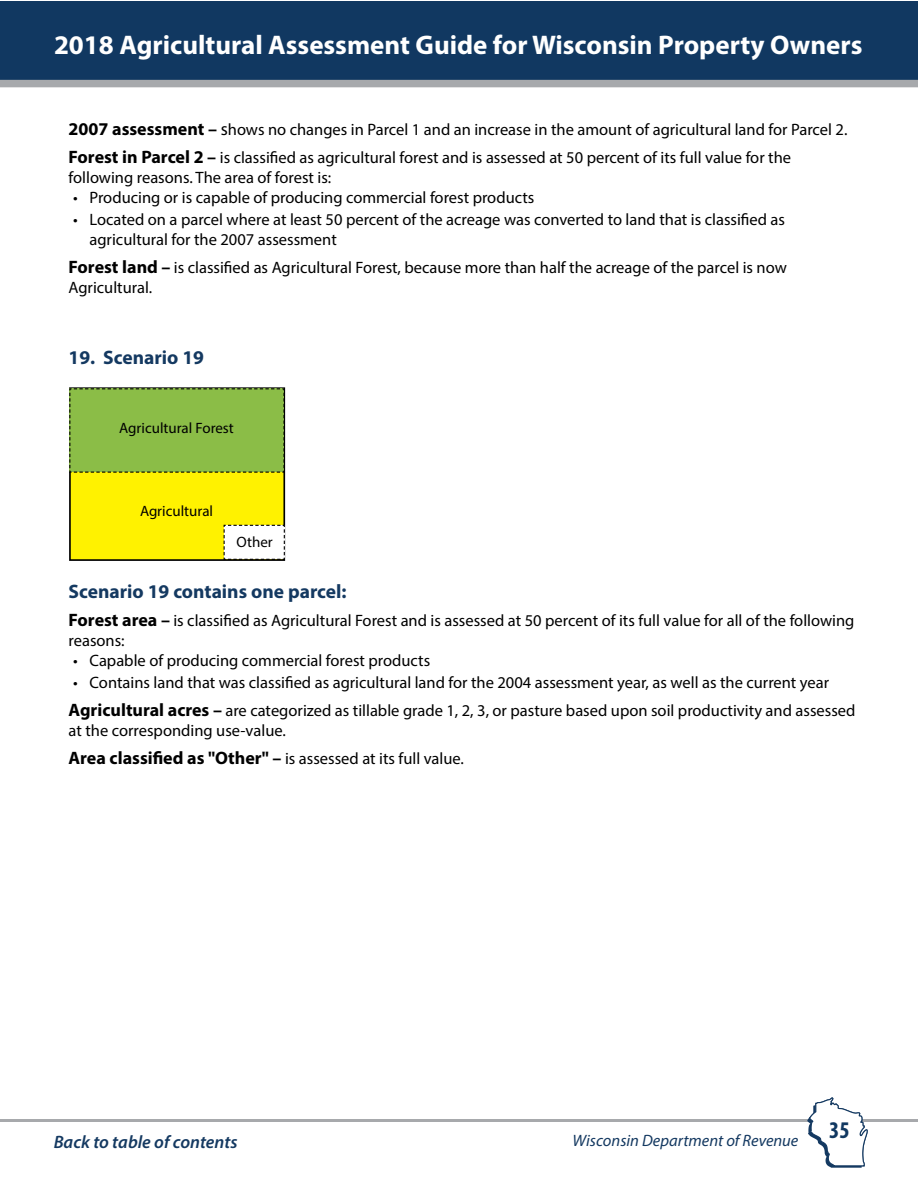
<style>
.page{position:relative;width:918px;height:1188px;background:#fff}
.page>*{position:absolute;margin:0;border:0;box-sizing:border-box;transform-origin:0 0}
.t1{font:700 27px "Myriad Pro";color:#fff}
.t2{font:700 condensed 24px "Myriad Pro";color:#113861}
.t3{font:700 19.5px "Myriad Pro";color:#143961}
.t4{font:italic 600 18px "Myriad Pro";color:#143961}
.t5{font:16.5px/28.3px "Myriad Pro";color:#000}
.t6{font:italic 16.5px "Myriad Pro";color:#143961}
.t7{font:15px "Myriad Pro";color:#000}
.s1{font-weight:700;font-size:18px}
.s2{font-size:18px}
</style>
<div class="page">
<div style="left:1px;top:1px;width:917px;height:86px;background:#113861"></div>
<div style="left:0;top:80px;width:918px;height:7px;background:#a7a9ac"></div>
<hr style="left:0;top:1119px;width:918px;height:3px;background:#a7a9ac">
<svg style="left:807px;top:1097px;width:61px;height:71px"></svg>
<div style="left:70px;top:388px;width:214px;height:172px;background:#fff200"></div>
<div style="left:69px;top:387px;width:216px;height:174px;border:2px solid #000"></div>
<svg style="left:223px;top:524px;width:62px;height:36px"></svg>
<div style="left:69px;top:388px;width:216px;height:85px;background:#8bbd47"></div>
<h1 class="t1" style="left:54px;top:27px;width:810px">2018 Agricultural Assessment Guide for Wisconsin Property Owners</h1>
<p class="t5" style="left:69px;top:115px;width:779px"><span class="s1">2007 assessment –</span> <span class="s2">s</span>hows no changes in Parcel 1 and an increase in the amount of agricultural land for Parcel 2.<br><span class="s1">Forest in Parcel 2 –</span> is classified as agricultural forest and is assessed at 50 percent of its full value for the</p>
<p class="t5" style="left:69px;top:163px;width:264px">following reasons. The area of forest is:</p>
<p class="t5" style="left:73px;top:183px;width:463px">• Producing or is capable of producing commercial forest products</p>
<p class="t5" style="left:90px;top:209px;width:697px;line-height:19.8px;text-indent:-16px">• Located on a parcel where at least 50 percent of the acreage was converted to land that is classified as agricultural for the 2007 assessment</p>
<p class="t5" style="left:69px;top:257px;width:720px;line-height:19.8px"><span class="s1">Forest land –</span> is classified as Agricultural Forest, because more than half the acreage of the parcel is now<br>Agricultural.</p>
<p class="t3" style="left:69px;top:344px;width:137px">19. Scenario 19</p>
<p class="t7" style="left:119px;top:418px;width:116px">Agricultural Forest</p>
<p class="t7" style="left:140px;top:501px;width:75px">Agricultural</p>
<p class="t7" style="left:236px;top:533px;width:38px">Other</p>
<p class="t3" style="left:69px;top:579px;width:279px">Scenario 19 contains one parcel:</p>
<p class="t5" style="left:69px;top:610px;width:787px;line-height:19.8px"><span class="s1">Forest area –</span> is classified as Agricultural Forest and is assessed at 50 percent of its full value for all of the following reasons:</p>
<p class="t5" style="left:73px;top:646px;width:359px">• Capable of producing commercial forest products</p>
<p class="t5" style="left:69px;top:668px;width:788px">• Contains land that was classified as agricultural land for the 2004 assessment year, as well as the current year<br><span class="s1">Agricultural acres –</span> are categorized as tillable grade 1, 2, 3, or pasture based upon soil productivity and assessed</p>
<p class="t5" style="left:69px;top:716px;width:396px">at the corresponding use-value.<br><span class="s1">Area classified as "Other" –</span> is assessed at its full value.</p>
<p class="t4" style="left:54px;top:1130px;width:185px">Back to table of contents</p>
<p class="t6" style="left:573px;top:1130px;width:227px">Wisconsin Department of Revenue</p>
<h2 class="t2" style="left:829px;top:1115px;width:22px">35</h2>
</div>
